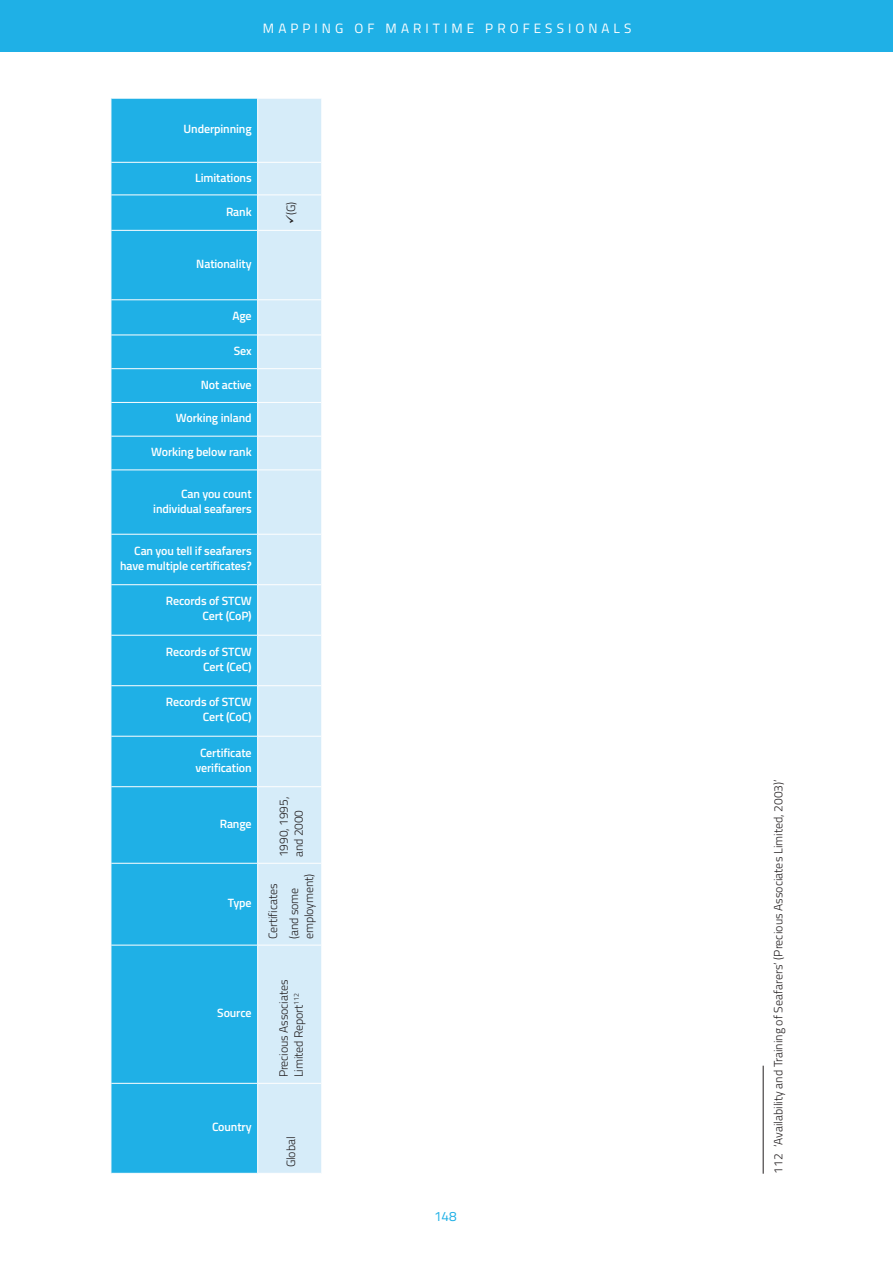
<style>
.page{position:relative;width:893px;height:1263px;background:#fff}
.page>*{position:absolute;margin:0;border:0;box-sizing:border-box;transform-origin:0 0}
.t1{font:13.5px "Titillium Web";letter-spacing:.3em;color:#fff}
.t2{font:13.5px "Titillium Web";color:#1fb0e6}
.SC3_Tableheader{font:600 12px/15px "Titillium Web";letter-spacing:-.01em;color:#fff;text-align:right}
.SC2_TableData{font:300 12px/15px "Titillium Web";letter-spacing:-.01em;color:#231f20}
.SC0_Footnote{font:300 12px "Titillium Web";color:#231f20}
</style>
<div class="page">
<div style="left:0;top:0;width:893px;height:51px;background:#1fb0e6"></div>
<div style="left:112px;top:99px;width:145px;height:1074px;background:#1fb0e6"></div>
<div style="left:258px;top:99px;width:63px;height:1074px;background:#d6ecf9"></div>
<hr style="left:111px;top:1083px;width:146px;height:1px;background:#fff">
<hr style="left:111px;top:945px;width:146px;height:1px;background:#fff">
<hr style="left:111px;top:863px;width:146px;height:1px;background:#fff">
<hr style="left:111px;top:786px;width:146px;height:1px;background:#fff">
<hr style="left:111px;top:736px;width:146px;height:1px;background:#fff">
<hr style="left:111px;top:685px;width:146px;height:1px;background:#fff">
<hr style="left:111px;top:635px;width:146px;height:1px;background:#fff">
<hr style="left:111px;top:584px;width:146px;height:1px;background:#fff">
<hr style="left:111px;top:534px;width:146px;height:1px;background:#fff">
<hr style="left:111px;top:469px;width:146px;height:1px;background:#fff">
<hr style="left:111px;top:436px;width:146px;height:1px;background:#fff">
<hr style="left:111px;top:402px;width:146px;height:1px;background:#fff">
<hr style="left:111px;top:368px;width:146px;height:1px;background:#fff">
<hr style="left:111px;top:335px;width:146px;height:1px;background:#fff">
<hr style="left:111px;top:299px;width:146px;height:1px;background:#fff">
<hr style="left:111px;top:230px;width:146px;height:1px;background:#fff">
<hr style="left:111px;top:195px;width:146px;height:1px;background:#fff">
<hr style="left:111px;top:162px;width:146px;height:1px;background:#fff">
<hr style="left:258px;top:1083px;width:63px;height:1px;background:#fff">
<hr style="left:258px;top:945px;width:63px;height:1px;background:#fff">
<hr style="left:258px;top:863px;width:63px;height:1px;background:#fff">
<hr style="left:258px;top:786px;width:63px;height:1px;background:#fff">
<hr style="left:258px;top:736px;width:63px;height:1px;background:#fff">
<hr style="left:258px;top:685px;width:63px;height:1px;background:#fff">
<hr style="left:258px;top:635px;width:63px;height:1px;background:#fff">
<hr style="left:258px;top:584px;width:63px;height:1px;background:#fff">
<hr style="left:258px;top:534px;width:63px;height:1px;background:#fff">
<hr style="left:258px;top:469px;width:63px;height:1px;background:#fff">
<hr style="left:258px;top:436px;width:63px;height:1px;background:#fff">
<hr style="left:258px;top:402px;width:63px;height:1px;background:#fff">
<hr style="left:258px;top:368px;width:63px;height:1px;background:#fff">
<hr style="left:258px;top:335px;width:63px;height:1px;background:#fff">
<hr style="left:258px;top:299px;width:63px;height:1px;background:#fff">
<hr style="left:258px;top:230px;width:63px;height:1px;background:#fff">
<hr style="left:258px;top:195px;width:63px;height:1px;background:#fff">
<hr style="left:258px;top:162px;width:63px;height:1px;background:#fff">
<hr style="left:763px;top:1066px;width:1px;height:108px;background:#231f20">
<p class="t1" style="left:263px;top:19px;width:370px">MAPPING OF MARITIME PROFESSIONALS</p>
<p class="SC3_Tableheader" style="left:184px;top:121px;width:70px">Underpinning</p>
<p class="SC3_Tableheader" style="left:195px;top:169px;width:58px">Limitations</p>
<p class="SC3_Tableheader" style="left:226px;top:203px;width:27px">Rank</p>
<p class="SC3_Tableheader" style="left:196px;top:256px;width:57px">Nationality</p>
<p class="SC3_Tableheader" style="left:232px;top:308px;width:21px">Age</p>
<p class="SC3_Tableheader" style="left:234px;top:342px;width:19px">Sex</p>
<p class="SC3_Tableheader" style="left:201px;top:376px;width:52px">Not active</p>
<p class="SC3_Tableheader" style="left:176px;top:410px;width:77px">Working inland</p>
<p class="SC3_Tableheader" style="left:151px;top:444px;width:102px">Working below rank</p>
<p class="SC3_Tableheader" style="left:153px;top:485px;width:100px">Can you count individual seafarers</p>
<p class="SC3_Tableheader" style="left:120px;top:543px;width:133px">Can you tell if seafarers have multiple certificates?</p>
<p class="SC3_Tableheader" style="left:166px;top:593px;width:87px">Records of STCW<br>Cert (CoP)</p>
<p class="SC3_Tableheader" style="left:166px;top:644px;width:87px">Records of STCW<br>Cert (CeC)</p>
<p class="SC3_Tableheader" style="left:166px;top:694px;width:87px">Records of STCW<br>Cert (CoC)</p>
<p class="SC3_Tableheader" style="left:195px;top:745px;width:58px;text-align:center">Certificate verification</p>
<p class="SC3_Tableheader" style="left:220px;top:816px;width:33px">Range</p>
<p class="SC3_Tableheader" style="left:228px;top:895px;width:25px">Type</p>
<p class="SC3_Tableheader" style="left:217px;top:1005px;width:36px">Source</p>
<p class="SC2_TableData" style="left:283px;top:224px;width:24px;rotate:-90deg">✓(G)</p>
<p class="SC2_TableData" style="left:275px;top:857px;width:62px;rotate:-90deg">1990, 1995, and 2000</p>
<p class="SC2_TableData" style="left:265px;top:939px;width:57px;rotate:-90deg">Certificates</p>
<p class="SC2_TableData" style="left:286px;top:939px;width:67px;rotate:-90deg">(and some employment)</p>
<p class="SC2_TableData" style="left:275px;top:1077px;width:99px;rotate:-90deg">Precious Associates<br>Limited Report<sup>112</sup></p>
<p class="SC3_Tableheader" style="left:212px;top:1119px;width:41px">Country</p>
<p class="SC2_TableData" style="left:283px;top:1167px;width:32px;rotate:-90deg">Global</p>
<p class="t2" style="left:434px;top:1206px;width:24px">148</p>
<p class="SC0_Footnote" style="left:769px;top:1174px;width:396px;rotate:-90deg">112 ‘Availability and Training of Seafarers’ (Precious Associates Limited, 2003)’</p>
</div>
